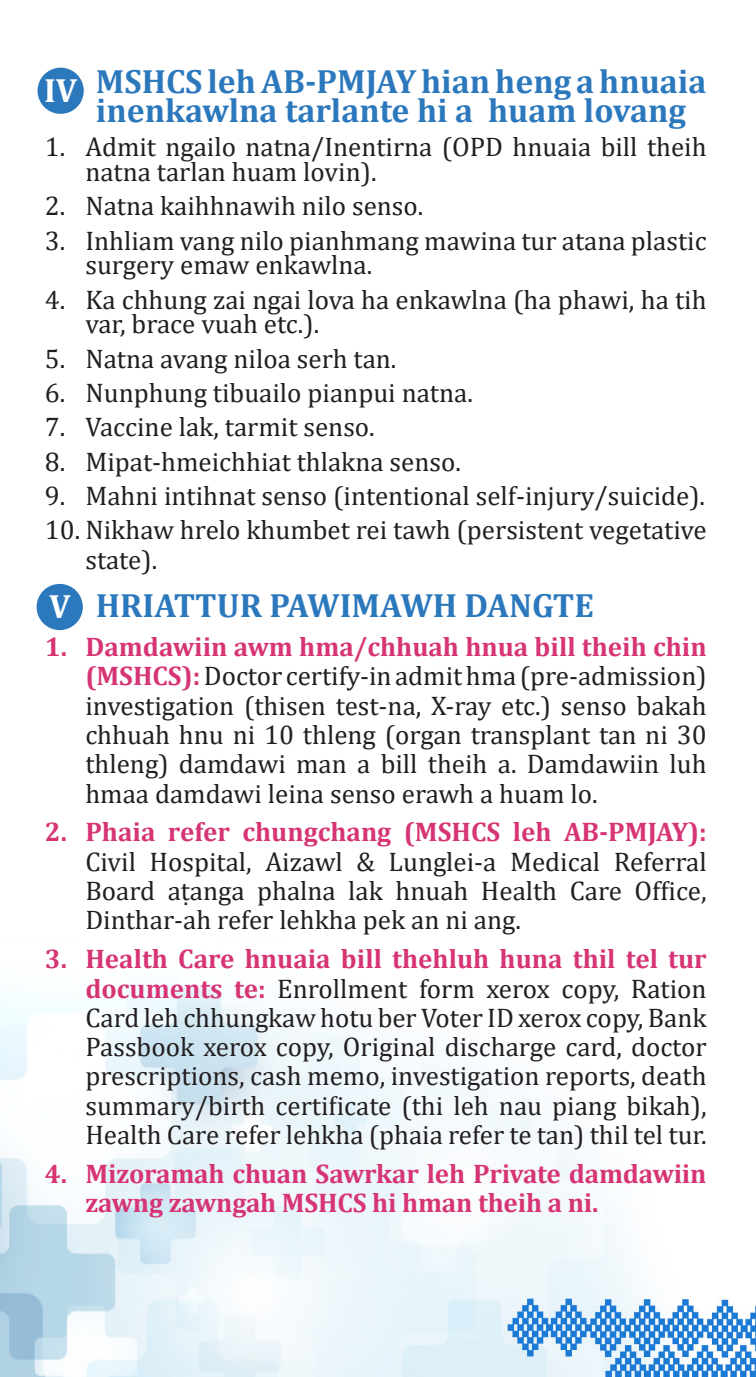
<style>
.page{position:relative;width:756px;height:1377px;background:#fff}
.page>*{position:absolute;margin:0;border:0;box-sizing:border-box;transform-origin:0 0}
.t1{font:700 33.75px/29.2px "Cambria";color:#2c78bd}
.t2{font:700 33.75px "Cambria";color:#fff}
.t3{font:27px/29.2px "Cambria";color:#231f20}
.t4{font:700 27px/29.2px "Cambria";letter-spacing:-.005em;color:#d63474}
.s1{font-weight:700;color:#d63474}
</style>
<div class="page">
<img style="left:0;top:67px;width:756px;height:1310px">
<div style="left:38px;top:68px;width:46px;height:46px;background:#2c78bd;border-radius:50%"></div>
<div style="left:37px;top:584px;width:46px;height:46px;background:#2c78bd;border-radius:50%"></div>
<p class="t1" style="left:96px;top:65px;width:612px">MSHCS leh AB-PMJAY hian heng a hnuaia inenkawlna tarlante hi a huam lovang</p>
<p class="t3" style="left:85px;top:134px;width:623px;line-height:24.8px;text-indent:-40px">1. Admit ngailo natna/Inentirna (OPD hnuaia bill theih natna tarlan huam lovin).</p>
<p class="t3" style="left:45px;top:191px;width:380px">2. Natna kaihhnawih nilo senso.</p>
<p class="t3" style="left:85px;top:228px;width:623px;line-height:24.8px;text-indent:-40px">3. Inhliam vang nilo pianhmang mawina tur atana plastic surgery emaw enkawlna.</p>
<p class="t3" style="left:85px;top:287px;width:623px;line-height:24.8px;text-indent:-40px">4. Ka chhung zai ngai lova ha enkawlna (ha phawi, ha tih var, brace vuah etc.).</p>
<p class="t3" style="left:45px;top:344px;width:353px">5. Natna avang niloa serh tan.</p>
<p class="t3" style="left:45px;top:378px;width:429px">6. Nunphung tibuailo pianpui natna.</p>
<p class="t3" style="left:45px;top:412px;width:331px">7. Vaccine lak, tarmit senso.</p>
<p class="t3" style="left:45px;top:447px;width:417px">8. Mipat-hmeichhiat thlakna senso.</p>
<p class="t3" style="left:45px;top:481px;width:662px">9. Mahni intihnat senso (intentional self-injury/suicide).</p>
<p class="t3" style="left:85px;top:515px;width:623px;text-indent:-40px">10. Nikhaw hrelo khumbet rei tawh (persistent vegetative state).</p>
<p class="t1" style="left:96px;top:590px;width:499px">HRIATTUR PAWIMAWH DANGTE</p>
<p class="t3" style="left:85px;top:632px;width:623px;text-align:justify;text-indent:-40px"><span class="s1">1. Damdawiin awm hma/chhuah hnua bill theih chin (MSHCS):</span> Doctor certify-in admit hma (pre-admission) investigation (thisen test-na, X-ray etc.) senso bakah chhuah hnu ni 10 thleng (organ transplant tan ni 30 thleng) damdawi man a bill theih a. Damdawiin luh hmaa damdawi leina senso erawh a huam lo.</p>
<p class="t3" style="left:85px;top:817px;width:623px;text-align:justify;text-indent:-40px"><span class="s1">2. Phaia refer chungchang (MSHCS leh AB-PMJAY):<br></span>Civil Hospital, Aizawl &amp; Lunglei-a Medical Referral Board aṭanga phalna lak hnuah Health Care Office, Dinthar-ah refer lehkha pek an ni ang.</p>
<p class="t3" style="left:85px;top:944px;width:623px;text-align:justify;text-indent:-40px"><span class="s1">3. Health Care hnuaia bill thehluh huna thil tel tur documents te:</span> Enrollment form xerox copy, Ration Card leh chhungkaw hotu ber Voter ID xerox copy, Bank Passbook xerox copy, Original discharge card, doctor prescriptions, cash memo, investigation reports, death summary/birth certificate (thi leh nau piang bikah), Health Care refer lehkha (phaia refer te tan) thil tel tur.</p>
<p class="t4" style="left:85px;top:1158px;width:623px;text-indent:-40px">4. Mizoramah chuan Sawrkar leh Private damdawiin zawng zawngah MSHCS hi hman theih a ni.</p>
<p class="t2" style="left:44px;top:67px;width:35px">IV</p>
<p class="t2" style="left:49px;top:583px;width:23px">V</p>
</div>
